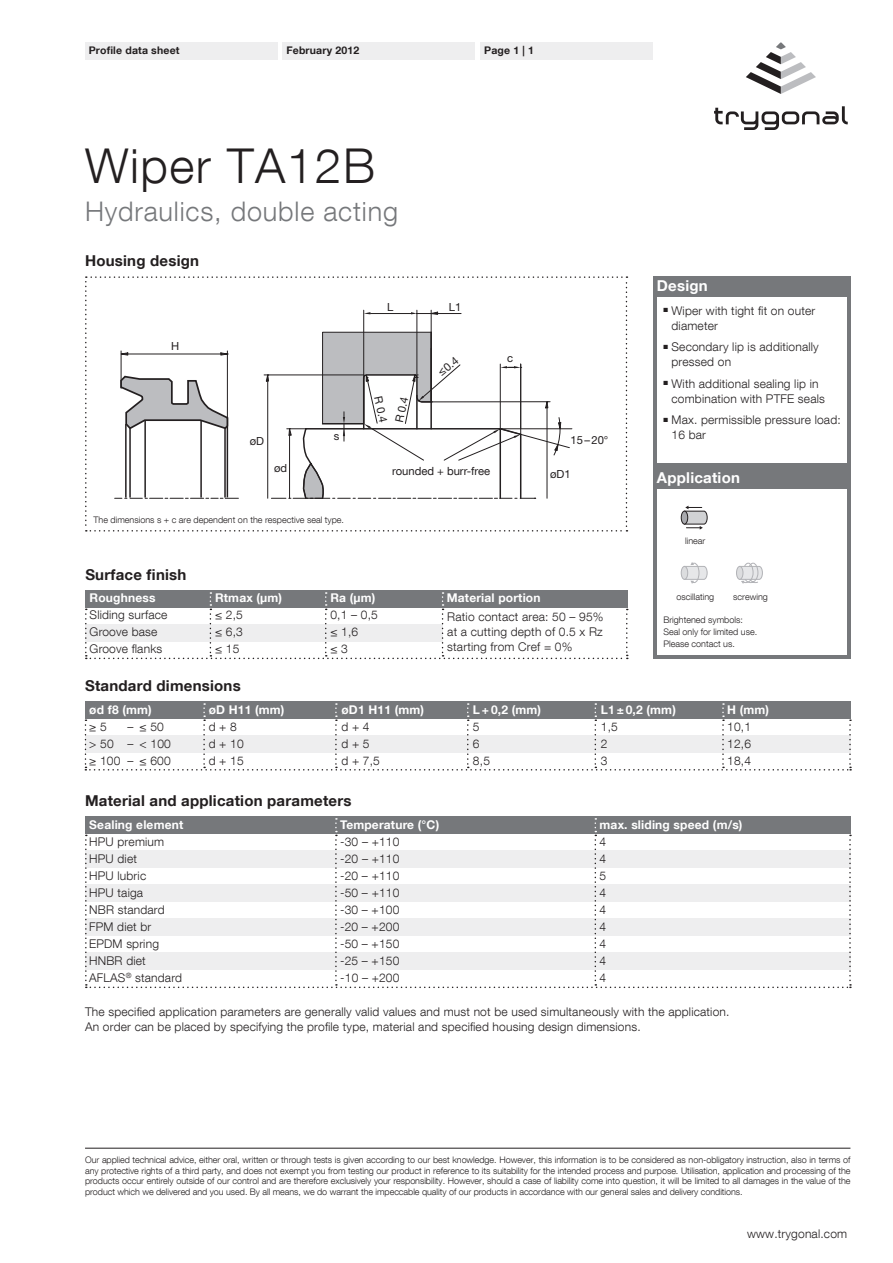
<style>
.page{position:relative;width:893px;height:1263px;background:#fff}
.page>*{position:absolute;margin:0;border:0;box-sizing:border-box;transform-origin:0 0}
.t1{font:300 48px "Helvetica Neue LT Com";letter-spacing:.03em;color:#231f20}
.t2{font:300 27px "Helvetica Neue LT Com";letter-spacing:.03em;color:#76787b}
.t3{font:700 15px "Helvetica Neue LT Com";letter-spacing:.015em;color:#231f20}
.t4{font:700 15px "Helvetica Neue LT Com";letter-spacing:.015em;color:#fff}
.t5{font:300 12px/15px "Helvetica Neue LT Com";letter-spacing:.015em;color:#231f20}
.t6{font:700 12px "Helvetica Neue LT Com";letter-spacing:.015em;color:#fff}
.t7{font:11.25px "Helvetica Neue LT Com";color:#231f20}
.t8{font:700 10.5px "Helvetica Neue LT Com";letter-spacing:.015em;color:#231f20}
.t9{font:300 9px/10.5px "Helvetica Neue LT Com";color:#231f20;text-align:justify}
</style>
<div class="page">
<div style="left:653px;top:276px;width:197px;height:196px;background:#76787b"></div>
<div style="left:653px;top:468px;width:197px;height:191px;background:#76787b"></div>
<div style="left:657px;top:489px;width:189px;height:166px;background:#fff"></div>
<div style="left:657px;top:297px;width:189px;height:166px;background:#fff"></div>
<hr style="left:85px;top:1148px;width:765px;height:1px;background:#231f20">
<svg style="left:746px;top:43px;width:70px;height:51px"></svg>
<svg style="left:714px;top:106px;width:134px;height:24px"></svg>
<div style="left:85px;top:43px;width:193px;height:17px;background:#eeeeef"></div>
<div style="left:282px;top:43px;width:193px;height:17px;background:#eeeeef"></div>
<div style="left:480px;top:43px;width:172px;height:17px;background:#eeeeef"></div>
<svg style="left:85px;top:276px;width:542px;height:255px"></svg>
<div style="left:681px;top:511px;width:7px;height:13px;background:#a8a9ad;border-radius:50%"></div>
<div style="left:681px;top:511px;width:7px;height:13px;border:1px solid #231f20;border-radius:50%"></div>
<svg style="left:684px;top:506px;width:24px;height:24px"></svg>
<svg style="left:736px;top:563px;width:27px;height:21px"></svg>
<div style="left:681px;top:566px;width:7px;height:13px;background:#dcdddf;border-radius:50%"></div>
<div style="left:681px;top:566px;width:7px;height:14px;border:1px solid #b2b3b7;border-radius:50%"></div>
<svg style="left:684px;top:562px;width:24px;height:22px"></svg>
<div style="left:85px;top:590px;width:542px;height:17px;background:#76787b"></div>
<svg style="left:85px;top:592px;width:543px;height:67px"></svg>
<div style="left:85px;top:816px;width:765px;height:17px;background:#76787b"></div>
<svg style="left:85px;top:818px;width:766px;height:170px"></svg>
<div style="left:85px;top:702px;width:765px;height:17px;background:#76787b"></div>
<svg style="left:85px;top:703px;width:766px;height:67px"></svg>
<div style="left:386px;top:463px;width:110px;height:17px;background:#fff"></div>
<p class="t8" style="left:89px;top:44px;width:92px">Profile data sheet</p>
<p class="t8" style="left:286px;top:44px;width:74px">February 2012</p>
<p class="t8" style="left:484px;top:44px;width:51px">Page 1 | 1</p>
<h1 class="t1" style="left:85px;top:137px;width:292px">Wiper TA12B</h1>
<h2 class="t2" style="left:85px;top:195px;width:315px">Hydraulics, double acting</h2>
<h3 class="t3" style="left:85px;top:251px;width:116px">Housing design</h3>
<p class="t7" style="left:171px;top:339px;width:10px">H</p>
<p class="t7" style="left:250px;top:434px;width:16px">øD</p>
<p class="t7" style="left:274px;top:461px;width:15px">ød</p>
<p class="t7" style="left:334px;top:429px;width:7px">s</p>
<p class="t9" style="left:94px;top:514px;width:252px">The dimensions s + c are dependent on the respective seal type.</p>
<h3 class="t3" style="left:85px;top:565px;width:103px">Surface finish</h3>
<p class="t7" style="left:387px;top:300px;width:8px">L</p>
<p class="t7" style="left:449px;top:300px;width:14px">L1</p>
<p class="t7" style="left:385px;top:395px;width:28px;rotate:78deg">R 0.4</p>
<p class="t7" style="left:392px;top:421px;width:28px;rotate:-78deg">R 0.4</p>
<p class="t7" style="left:435px;top:368px;width:25px;rotate:-39deg">≤0.4</p>
<p class="t7" style="left:395px;top:463px;width:95px">gerundet + gratfrei</p>
<p class="t7" style="left:392px;top:464px;width:100px">rounded + burr-free</p>
<p class="t7" style="left:507px;top:351px;width:8px">c</p>
<p class="t7" style="left:571px;top:433px;width:39px">15–20°</p>
<p class="t7" style="left:550px;top:467px;width:22px">øD1</p>
<h3 class="t4" style="left:657px;top:277px;width:52px">Design</h3>
<h3 class="t5" style="left:671px;top:303px;width:145px;text-indent:-8px">■ Wiper with tight fit on outer diameter</h3>
<h3 class="t5" style="left:671px;top:339px;width:149px;text-indent:-8px">■ Secondary lip is additionally pressed on</h3>
<h3 class="t5" style="left:671px;top:375px;width:155px;text-indent:-8px">■ With additional sealing lip in combination with PTFE seals</h3>
<h3 class="t5" style="left:671px;top:412px;width:171px;text-indent:-8px">■ Max. permissible pressure load:<br>16 bar</h3>
<h3 class="t4" style="left:657px;top:468px;width:85px">Application</h3>
<p class="t9" style="left:685px;top:536px;width:22px">linear</p>
<h3 class="t6" style="left:90px;top:590px;width:67px">Roughness</h3>
<h3 class="t6" style="left:215px;top:590px;width:69px">Rtmax (µm)</h3>
<h3 class="t6" style="left:330px;top:590px;width:47px">Ra (µm)</h3>
<h3 class="t6" style="left:447px;top:590px;width:95px">Material portion</h3>
<p class="t9" style="left:676px;top:591px;width:39px">oscillating</p>
<p class="t9" style="left:733px;top:591px;width:36px">screwing</p>
<h3 class="t5" style="left:90px;top:607px;width:79px">Sliding surface</h3>
<h3 class="t5" style="left:215px;top:607px;width:29px">≤ 2,5</h3>
<h3 class="t5" style="left:330px;top:607px;width:49px">0,1 – 0,5</h3>
<h3 class="t5" style="left:90px;top:624px;width:69px">Groove base</h3>
<h3 class="t5" style="left:215px;top:624px;width:29px">≤ 6,3</h3>
<h3 class="t5" style="left:330px;top:624px;width:29px">≤ 1,6</h3>
<h3 class="t5" style="left:90px;top:641px;width:74px">Groove flanks</h3>
<h3 class="t5" style="left:215px;top:641px;width:26px">≤ 15</h3>
<h3 class="t5" style="left:330px;top:641px;width:19px">≤ 3</h3>
<h3 class="t5" style="left:447px;top:609px;width:158px;text-align:justify">Ratio contact area: 50 – 95% at a cutting depth of 0.5 x Rz starting from Cref = 0%</h3>
<p class="t9" style="left:663px;top:614px;width:95px;line-height:12px;text-align:left">Brightened symbols:<br>Seal only for limited use.<br>Please contact us.</p>
<h3 class="t3" style="left:85px;top:676px;width:157px">Standard dimensions</h3>
<h3 class="t6" style="left:89px;top:702px;width:64px">ød f8 (mm)</h3>
<h3 class="t6" style="left:209px;top:702px;width:77px">øD H11 (mm)</h3>
<h3 class="t6" style="left:341px;top:702px;width:84px">øD1 H11 (mm)</h3>
<h3 class="t6" style="left:473px;top:702px;width:70px">L + 0,2 (mm)</h3>
<h3 class="t6" style="left:601px;top:702px;width:77px">L1 ± 0,2 (mm)</h3>
<h3 class="t6" style="left:727px;top:702px;width:43px">H (mm)</h3>
<h3 class="t5" style="left:89px;top:719px;width:19px">≥ 5</h3>
<h3 class="t5" style="left:128px;top:719px;width:38px">– ≤ 50</h3>
<h3 class="t5" style="left:209px;top:719px;width:30px">d + 8</h3>
<h3 class="t5" style="left:341px;top:719px;width:30px">d + 4</h3>
<h3 class="t5" style="left:473px;top:719px;width:8px">5</h3>
<h3 class="t5" style="left:601px;top:719px;width:19px">1,5</h3>
<h3 class="t5" style="left:727px;top:719px;width:25px">10,1</h3>
<h3 class="t5" style="left:89px;top:736px;width:83px">&gt; 50 – &lt; 100</h3>
<h3 class="t5" style="left:209px;top:736px;width:37px">d + 10</h3>
<h3 class="t5" style="left:341px;top:736px;width:30px">d + 5</h3>
<h3 class="t5" style="left:473px;top:736px;width:8px">6</h3>
<h3 class="t5" style="left:601px;top:736px;width:8px">2</h3>
<h3 class="t5" style="left:727px;top:736px;width:25px">12,6</h3>
<h3 class="t5" style="left:89px;top:753px;width:83px">≥ 100 – ≤ 600</h3>
<h3 class="t5" style="left:209px;top:753px;width:37px">d + 15</h3>
<h3 class="t5" style="left:341px;top:753px;width:40px">d + 7,5</h3>
<h3 class="t5" style="left:473px;top:753px;width:19px">8,5</h3>
<h3 class="t5" style="left:601px;top:753px;width:8px">3</h3>
<h3 class="t5" style="left:727px;top:753px;width:25px">18,4</h3>
<h3 class="t3" style="left:85px;top:791px;width:268px">Material and application parameters</h3>
<h3 class="t6" style="left:89px;top:817px;width:96px">Sealing element</h3>
<h3 class="t6" style="left:340px;top:817px;width:101px">Temperature (°C)</h3>
<h3 class="t6" style="left:600px;top:817px;width:144px">max. sliding speed (m/s)</h3>
<h3 class="t5" style="left:89px;top:834px;width:76px">HPU premium</h3>
<h3 class="t5" style="left:340px;top:834px;width:61px">-30 – +110</h3>
<h3 class="t5" style="left:600px;top:834px;width:8px">4</h3>
<h3 class="t5" style="left:89px;top:851px;width:49px">HPU diet</h3>
<h3 class="t5" style="left:340px;top:851px;width:61px">-20 – +110</h3>
<h3 class="t5" style="left:599px;top:851px;width:8px">4</h3>
<h3 class="t5" style="left:89px;top:868px;width:58px">HPU lubric</h3>
<h3 class="t5" style="left:340px;top:868px;width:61px">-20 – +110</h3>
<h3 class="t5" style="left:599px;top:868px;width:8px">5</h3>
<h3 class="t5" style="left:89px;top:885px;width:55px">HPU taiga</h3>
<h3 class="t5" style="left:340px;top:885px;width:61px">-50 – +110</h3>
<h3 class="t5" style="left:599px;top:885px;width:8px">4</h3>
<h3 class="t5" style="left:89px;top:902px;width:77px">NBR standard</h3>
<h3 class="t5" style="left:340px;top:902px;width:61px">-30 – +100</h3>
<h3 class="t5" style="left:599px;top:902px;width:8px">4</h3>
<h3 class="t5" style="left:89px;top:919px;width:64px">FPM diet br</h3>
<h3 class="t5" style="left:340px;top:919px;width:61px">-20 – +200</h3>
<h3 class="t5" style="left:599px;top:919px;width:8px">4</h3>
<h3 class="t5" style="left:89px;top:936px;width:71px">EPDM spring</h3>
<h3 class="t5" style="left:340px;top:936px;width:61px">-50 – +150</h3>
<h3 class="t5" style="left:599px;top:936px;width:8px">4</h3>
<h3 class="t5" style="left:89px;top:953px;width:58px">HNBR diet</h3>
<h3 class="t5" style="left:340px;top:953px;width:61px">-25 – +150</h3>
<h3 class="t5" style="left:599px;top:953px;width:8px">4</h3>
<h3 class="t5" style="left:89px;top:970px;width:94px">AFLAS<sup>®</sup> standard</h3>
<h3 class="t5" style="left:340px;top:970px;width:61px">-10 – +200</h3>
<h3 class="t5" style="left:600px;top:970px;width:8px">4</h3>
<h3 class="t5" style="left:85px;top:1004px;width:646px">The specified application parameters are generally valid values and must not be used simultaneously with the application.<br>An order can be placed by specifying the profile type, material and specified housing design dimensions.</h3>
<p class="t9" style="left:85px;top:1154px;width:767px">Our applied technical advice, either oral, written or through tests is given according to our best knowledge. However, this information is to be considered as non-obligatory instruction, also in terms of any protective rights of a third party, and does not exempt you from testing our product in reference to its suitability for the intended process and purpose. Utilisation, application and processing of the products occur entirely outside of our control and are therefore exclusively your responsibility. However, should a case of liability come into question, it will be limited to all damages in the value of the product which we delivered and you used. By all means, we do warrant the impeccable quality of our products in accordance with our general sales and delivery conditions.</p>
<h3 class="t5" style="left:747px;top:1225px;width:102px">www.trygonal.com</h3>
</div>
